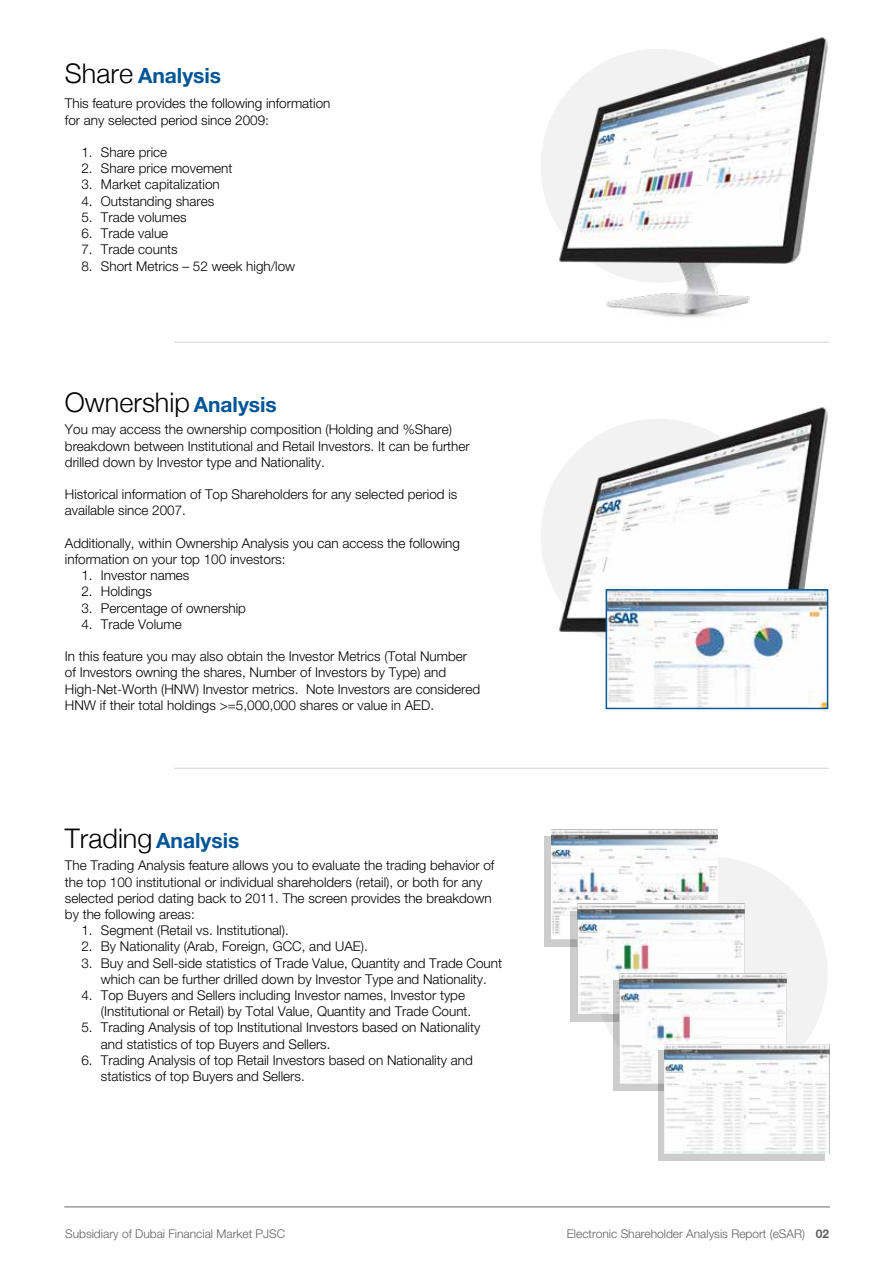
<style>
.page{position:relative;width:893px;height:1263px;background:#fff}
.page>*{position:absolute;margin:0;border:0;box-sizing:border-box;transform-origin:0 0}
.t1{font:300 27px "Helvetica Neue";color:#000}
.t2{font:700 21px "Helvetica Neue LT";color:#005596}
.t3{font:300 13.5px/16.2px "Helvetica Neue LT";color:#000}
.t4{font:300 12px "Helvetica Neue LT";color:#5f6062}
.s1{font-family:"Helvetica Neue";font-weight:300;font-size:27px;color:#000}
.s2{font-family:"Helvetica Neue LT";font-weight:700;font-size:21px;color:#005596}
.s3{font-weight:700}
</style>
<div class="page">
<div style="left:594px;top:857px;width:234px;height:234px;background:#f2f2f2;border-radius:50%"></div>
<div style="left:544px;top:837px;width:167px;height:110px;background:#cdcdcd"></div>
<img style="left:551px;top:829px;width:167px;height:110px">
<div style="left:570px;top:911px;width:167px;height:110px;background:#cdcdcd"></div>
<img style="left:577px;top:904px;width:167px;height:110px">
<svg style="left:613px;top:981px;width:45px;height:110px"></svg>
<img style="left:620px;top:974px;width:167px;height:110px">
<div style="left:658px;top:1050px;width:166px;height:110px;background:#cdcdcd"></div>
<img style="left:664px;top:1044px;width:165px;height:110px">
<img style="left:555px;top:37px;width:274px;height:305px">
<img style="left:555px;top:407px;width:274px;height:303px">
<hr style="left:174px;top:342px;width:655px;height:1px;background:#d1d3d4">
<hr style="left:174px;top:768px;width:655px;height:1px;background:#d1d3d4">
<img style="left:609px;top:592px;width:216px;height:114px">
<div style="left:606px;top:589px;width:222px;height:120px;border:2px solid #005596"></div>
<hr style="left:64px;top:1206px;width:765px;height:1px;background:#9b9b9b">
<h2 class="t2" style="left:65px;top:63px;width:158px"><span class="s1">Share</span> Analysis</h2>
<p class="t3" style="left:65px;top:95px;width:267px">This feature provides the following information for any selected period since 2009:</p>
<p class="t3" style="left:81px;top:144px;width:87px">1. Share price</p>
<p class="t3" style="left:81px;top:160px;width:153px">2. Share price movement</p>
<p class="t3" style="left:81px;top:176px;width:140px">3. Market capitalization</p>
<p class="t3" style="left:81px;top:192px;width:134px">4. Outstanding shares</p>
<p class="t3" style="left:81px;top:209px;width:107px">5. Trade volumes</p>
<p class="t3" style="left:81px;top:225px;width:88px">6. Trade value</p>
<p class="t3" style="left:81px;top:241px;width:98px">7. Trade counts</p>
<p class="t3" style="left:81px;top:257px;width:215px">8. Short Metrics – 52 week high/low</p>
<h1 class="t1" style="left:65px;top:380px;width:213px">Ownership <span class="s2">Analysis</span></h1>
<p class="t3" style="left:65px;top:421px;width:406px">You may access the ownership composition (Holding and %Share) breakdown between Institutional and Retail Investors. It can be further drilled down by Investor type and Nationality.</p>
<p class="t3" style="left:65px;top:486px;width:394px">Historical information of Top Shareholders for any selected period is available since 2007.</p>
<p class="t3" style="left:65px;top:535px;width:397px">Additionally, within Ownership Analysis you can access the following information on your top 100 investors:</p>
<p class="t3" style="left:81px;top:567px;width:110px">1. Investor names</p>
<p class="t3" style="left:81px;top:583px;width:72px">2. Holdings</p>
<p class="t3" style="left:81px;top:599px;width:166px">3. Percentage of ownership</p>
<p class="t3" style="left:81px;top:616px;width:102px">4. Trade Volume</p>
<p class="t3" style="left:65px;top:648px;width:417px">In this feature you may also obtain the Investor Metrics (Total Number of Investors owning the shares, Number of Investors by Type) and High-Net-Worth (HNW) Investor metrics. Note Investors are considered HNW if their total holdings &gt;=5,000,000 shares or value in AED.</p>
<h2 class="t2" style="left:65px;top:827px;width:176px"><span class="s1">Trading</span> Analysis</h2>
<p class="t3" style="left:65px;top:857px;width:431px">The Trading Analysis feature allows you to evaluate the trading behavior of the top 100 institutional or individual shareholders (retail), or both for any selected period dating back to 2011. The screen provides the breakdown by the following areas:</p>
<p class="t3" style="left:81px;top:922px;width:209px">1. Segment (Retail vs. Institutional).</p>
<p class="t3" style="left:81px;top:938px;width:288px">2. By Nationality (Arab, Foreign, GCC, and UAE).</p>
<p class="t3" style="left:81px;top:954px;width:422px;text-align:center">3. Buy and Sell-side statistics of Trade Value, Quantity and Trade Count which can be further drilled down by Investor Type and Nationality.</p>
<p class="t3" style="left:101px;top:987px;width:372px;text-indent:-20px">4. Top Buyers and Sellers including Investor names, Investor type (Institutional or Retail) by Total Value, Quantity and Trade Count.</p>
<p class="t3" style="left:101px;top:1019px;width:381px;text-indent:-20px">5. Trading Analysis of top Institutional Investors based on Nationality and statistics of top Buyers and Sellers.</p>
<p class="t3" style="left:101px;top:1052px;width:373px;text-indent:-20px">6. Trading Analysis of top Retail Investors based on Nationality and statistics of top Buyers and Sellers.</p>
<p class="t4" style="left:65px;top:1226px;width:222px">Subsidiary of Dubai Financial Market PJSC</p>
<p class="t4" style="left:567px;top:1226px;width:264px">Electronic Shareholder Analysis Report (eSAR) <span class="s3">02</span></p>
</div>
